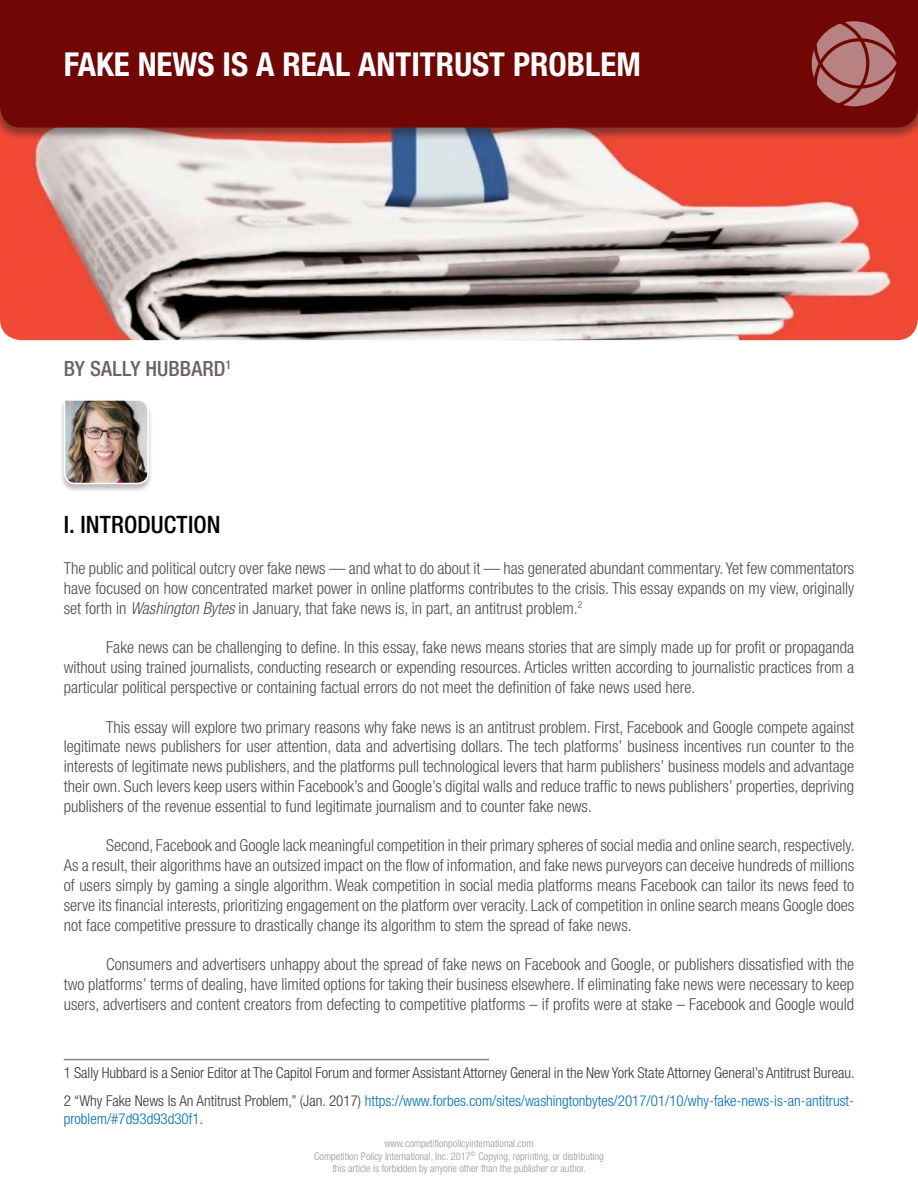
<style>
.page{position:relative;width:918px;height:1188px;background:#fff}
.page>*{position:absolute;margin:0;border:0;box-sizing:border-box;transform-origin:0 0}
.t1{font:700 condensed 33px "Helvetica Neue LT Std";color:#fff}
.t2{font:500 condensed 24px "Helvetica Neue LT Std";letter-spacing:.005em;color:#040101}
.t3{font:500 condensed 21px "Helvetica Neue LT Std";letter-spacing:.005em;color:#6b6360}
.t4{font:300 condensed 16.5px/19.8px "Helvetica Neue LT Std";color:#4b4c4d;text-align:justify}
.Note{font:300 condensed 15px/18px "Helvetica Neue LT Std";color:#006fb7}
.Note-2{font:300 condensed 15px "Helvetica Neue LT Std";color:#3b3532}
.t5{font:300 condensed 10.5px "Helvetica Neue LT Std";color:#939598}
.s1{font-style:italic}
.s2{color:#3b3532}
</style>
<div class="page">
<img style="left:0;top:141px;width:918px;height:199px">
<div style="left:0;top:0;width:918px;height:141px;background:#231f20;opacity:.5"></div>
<div style="left:0;top:0;width:918px;height:128px;background:#710704"></div>
<svg style="left:812px;top:11px;width:85px;height:95px;background:#994d4b"></svg>
<div style="left:59px;top:399px;width:95px;height:94px;background:#231f20;opacity:.3"></div>
<img style="left:63px;top:399px;width:87px;height:86px">
<hr style="left:64px;top:1059px;width:425px;height:1px;background:#808285">
<p class="t1" style="left:64px;top:44px;width:579px">FAKE NEWS IS A REAL ANTITRUST PROBLEM</p>
<p class="t3" style="left:64px;top:356px;width:169px">BY SALLY HUBBARD<sup>1</sup></p>
<p class="t2" style="left:64px;top:510px;width:158px">I. INTRODUCTION</p>
<p class="t4" style="left:64px;top:558px;width:792px">The public and political outcry over fake news — and what to do about it — has generated abundant commentary. Yet few commentators have focused on how concentrated market power in online platforms contributes to the crisis. This essay expands on my view, originally set forth in <span class="s1">Washington Bytes</span> in January, that fake news is, in part, an antitrust problem.<sup>2</sup></p>
<p class="t4" style="left:64px;top:638px;width:792px;text-indent:43px">Fake news can be challenging to define. In this essay, fake news means stories that are simply made up for profit or propaganda without using trained journalists, conducting research or expending resources. Articles written according to journalistic practices from a particular political perspective or containing factual errors do not meet the definition of fake news used here.</p>
<p class="t4" style="left:64px;top:717px;width:792px;text-indent:43px">This essay will explore two primary reasons why fake news is an antitrust problem. First, Facebook and Google compete against legitimate news publishers for user attention, data and advertising dollars. The tech platforms’ business incentives run counter to the interests of legitimate news publishers, and the platforms pull technological levers that harm publishers’ business models and advantage their own. Such levers keep users within Facebook’s and Google’s digital walls and reduce traffic to news publishers’ properties, depriving publishers of the revenue essential to fund legitimate journalism and to counter fake news.</p>
<p class="t4" style="left:64px;top:836px;width:793px;text-indent:43px">Second, Facebook and Google lack meaningful competition in their primary spheres of social media and online search, respectively.<br>As a result, their algorithms have an outsized impact on the flow of information, and fake news purveyors can deceive hundreds of millions of users simply by gaming a single algorithm. Weak competition in social media platforms means Facebook can tailor its news feed to serve its financial interests, prioritizing engagement on the platform over veracity. Lack of competition in online search means Google does not face competitive pressure to drastically change its algorithm to stem the spread of fake news.</p>
<p class="t4" style="left:64px;top:954px;width:792px;text-indent:43px">Consumers and advertisers unhappy about the spread of fake news on Facebook and Google, or publishers dissatisfied with the two platforms’ terms of dealing, have limited options for taking their business elsewhere. If eliminating fake news were necessary to keep users, advertisers and content creators from defecting to competitive platforms – if profits were at stake – Facebook and Google would</p>
<p class="Note-2" style="left:64px;top:1064px;width:793px">1 Sally Hubbard is a Senior Editor at The Capitol Forum and former Assistant Attorney General in the New York State Attorney General’s Antitrust Bureau.</p>
<p class="Note" style="left:64px;top:1092px;width:792px"><span class="s2">2 “Why Fake News Is An Antitrust Problem,” (Jan. 2017)</span> https://www.forbes.com/sites/washingtonbytes/2017/01/10/why-fake-news-is-an-antitrust&shy;problem/#7d93d93d30f1<span class="s2">.</span></p>
<p class="t5" style="left:384px;top:1138px;width:151px">www.competitionpolicyinternational.com</p>
<p class="t5" style="left:314px;top:1150px;width:291px">Competition Policy International, Inc. 2017<sup>©</sup> Copying, reprinting, or distributing</p>
<p class="t5" style="left:332px;top:1163px;width:255px">this article is forbidden by anyone other than the publisher or author.</p>
</div>
